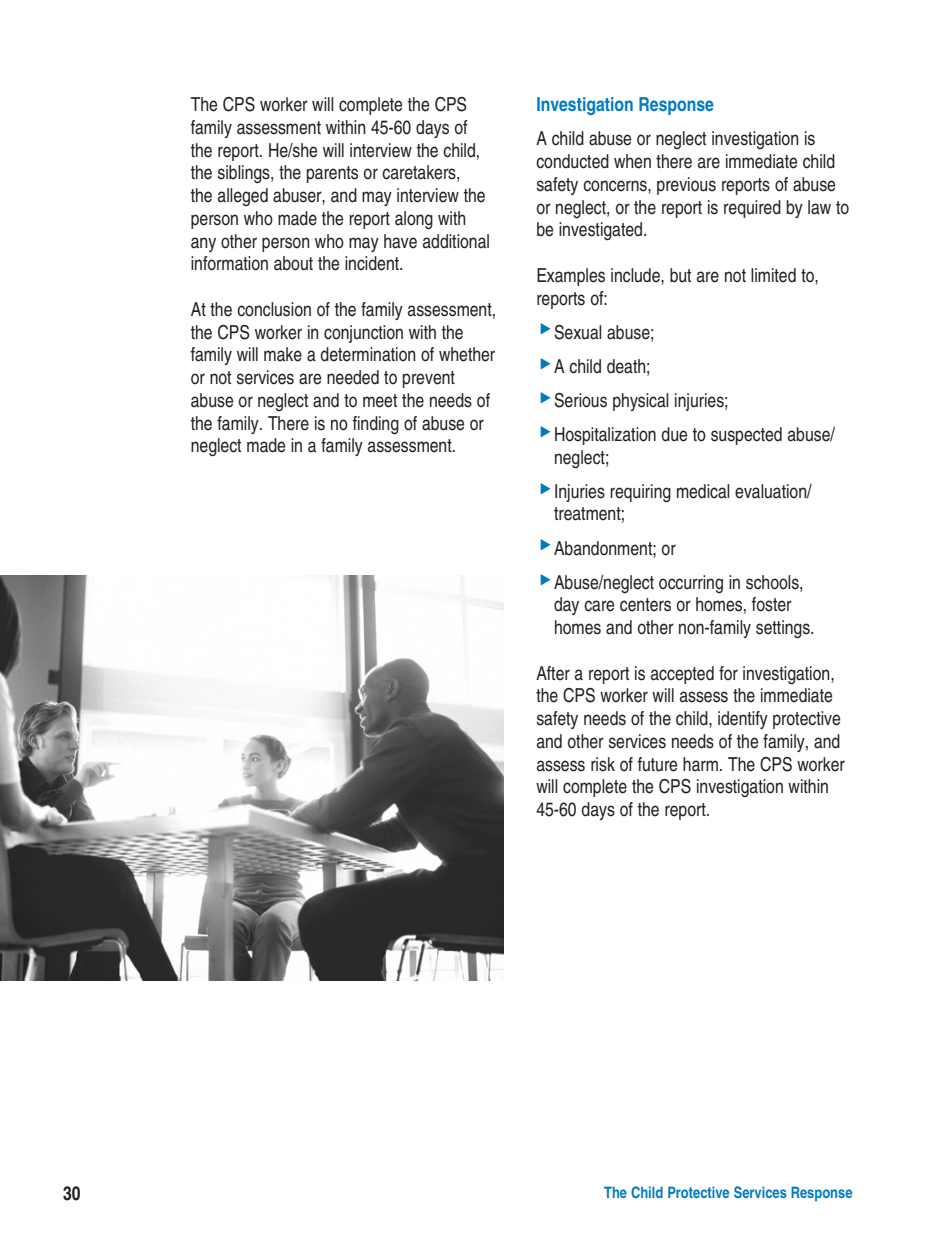
<style>
.page{position:relative;width:945px;height:1260px;background:#fff}
.page>*{position:absolute;margin:0;border:0;box-sizing:border-box;transform-origin:0 0}
.Body{font:condensed 19.25px/22.8px "Helvetica";color:#231f20}
.bullet{font:condensed 19.25px/22.8px "Helvetica";color:#231f20}
.Subhead_1{font:700 condensed 19.25px "Helvetica";color:#007bc3}
.t1{font:700 condensed 19.25px "Helvetica";color:#231f20}
.footer_left{font:700 condensed 15.75px "Helvetica";color:#007bc3}
</style>
<div class="page">
<img style="left:0;top:575px;width:504px;height:405px">
<p class="Body" style="left:191px;top:93px;width:301px">The CPS worker will complete the CPS family assessment within 45-60 days of the report. He/she will interview the child, the siblings, the parents or caretakers,<br>the alleged abuser, and may interview the person who made the report along with any other person who may have additional information about the incident.</p>
<p class="Body" style="left:191px;top:298px;width:307px">At the conclusion of the family assessment, the CPS worker in conjunction with the family will make a determination of whether or not services are needed to prevent abuse or neglect and to meet the needs of the family. There is no finding of abuse or neglect made in a family assessment.</p>
<p class="Subhead_1" style="left:536px;top:93px;width:179px">Investigation Response</p>
<p class="Body" style="left:536px;top:127px;width:314px">A child abuse or neglect investigation is conducted when there are immediate child safety concerns, previous reports of abuse or neglect, or the report is required by law to be investigated.</p>
<p class="Body" style="left:536px;top:264px;width:284px">Examples include, but are not limited to, reports of:</p>
<p class="bullet" style="left:554px;top:320px;width:102px">Sexual abuse;</p>
<p class="bullet" style="left:554px;top:355px;width:98px">A child death;</p>
<p class="bullet" style="left:554px;top:389px;width:176px">Serious physical injuries;</p>
<p class="bullet" style="left:554px;top:423px;width:282px">Hospitalization due to suspected abuse/ neglect;</p>
<p class="bullet" style="left:554px;top:480px;width:259px">Injuries requiring medical evaluation/ treatment;</p>
<p class="bullet" style="left:554px;top:536px;width:123px">Abandonment; or</p>
<p class="bullet" style="left:554px;top:570px;width:262px">Abuse/neglect occurring in schools, day care centers or homes, foster homes and other non-family settings.</p>
<p class="Body" style="left:536px;top:661px;width:310px">After a report is accepted for investigation, the CPS worker will assess the immediate safety needs of the child, identify protective and other services needs of the family, and assess risk of future harm. The CPS worker will complete the CPS investigation within 45-60 days of the report.</p>
<p class="t1" style="left:63px;top:1181px;width:19px">30</p>
<p class="footer_left" style="left:604px;top:1183px;width:250px">The Child Protective Services Response</p>
</div>
